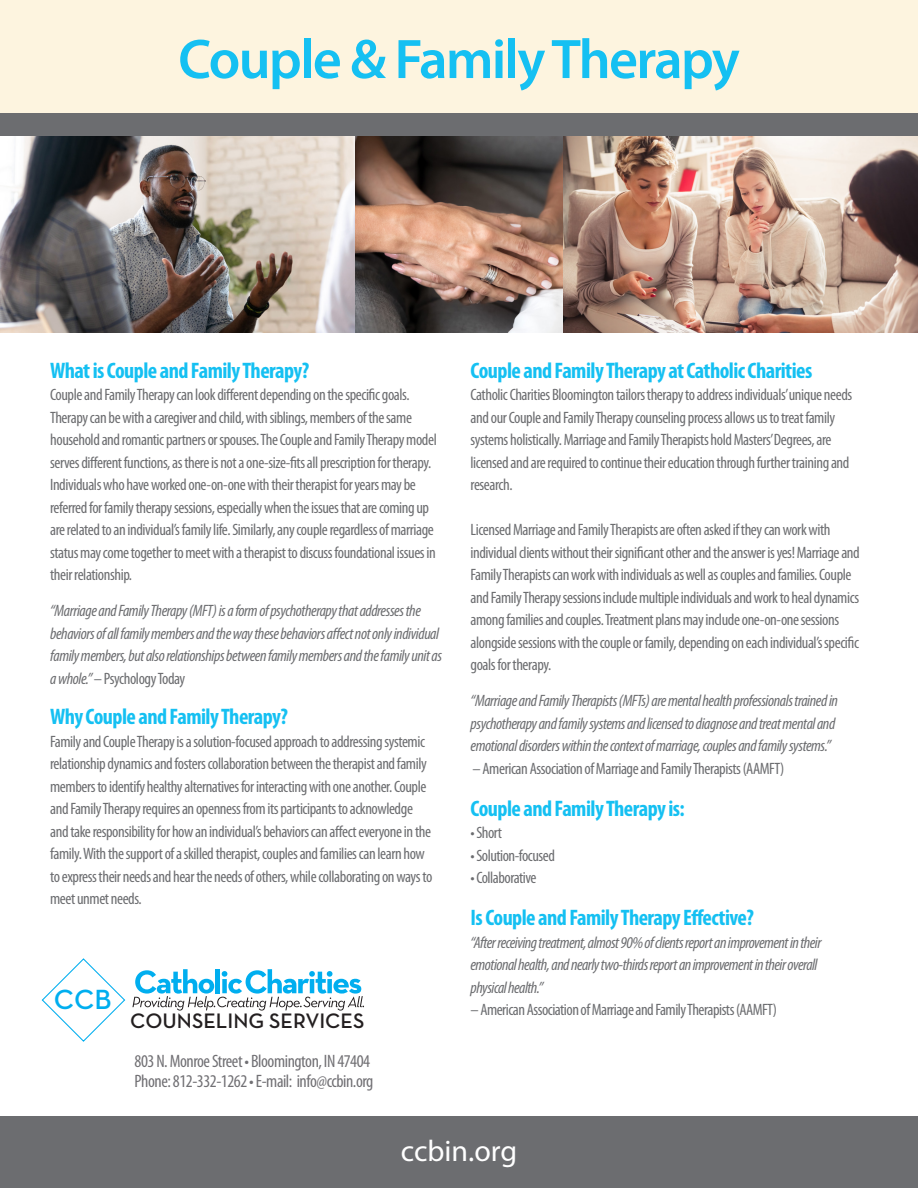
<style>
.page{position:relative;width:918px;height:1188px;background:#fff}
.page>*{position:absolute;margin:0;border:0;box-sizing:border-box;transform-origin:0 0}
.t1{font:600 56.1px "Myriad Pro";letter-spacing:-.03em;color:#15c0f2}
.t2{font:30px "Myriad Pro";color:#fff}
.t3{font:600 28.2px "Neutraface Text";color:#00aeef}
.t4{font:700 condensed 22.5px "Myriad Pro";letter-spacing:-.025em;color:#15c0f2}
.t5{font:600 21.3px "Neutraface Text";color:#231f20}
.t6{font:condensed 18px "Myriad Pro";letter-spacing:-.025em;color:#717074}
.t7{font:condensed 16.5px/22.5px "Myriad Pro";letter-spacing:-.025em;color:#6c6d70}
.t8{font:italic condensed 16.5px/22.5px "Myriad Pro";letter-spacing:-.025em;color:#6c6d70}
.s1{font-style:normal}
</style>
<div class="page">
<div style="left:0;top:0;width:918px;height:277px;background:#fdf4df"></div>
<img style="left:354px;top:136px;width:210px;height:196px">
<img style="left:0;top:136px;width:354px;height:196px">
<img style="left:564px;top:136px;width:354px;height:196px">
<div style="left:0;top:1117px;width:918px;height:71px;background:#6c6d70"></div>
<div style="left:0;top:114px;width:918px;height:22px;background:#6c6d70"></div>
<svg style="left:132px;top:969px;width:232px;height:42px"></svg>
<svg style="left:41px;top:958px;width:85px;height:84px"></svg>
<p class="t1" style="left:178px;top:24px;width:563px">Couple &amp; Family Therapy</p>
<p class="t4" style="left:50px;top:356px;width:261px">What is Couple and Family Therapy?</p>
<p class="t7" style="left:50px;top:383px;width:388px">Couple and Family Therapy can look different depending on the specific goals.<br>Therapy can be with a caregiver and child, with siblings, members of the same household and romantic partners or spouses. The Couple and Family Therapy model serves different functions, as there is not a one-size-fits all prescription for therapy.<br>Individuals who have worked one-on-one with their therapist for years may be referred for family therapy sessions, especially when the issues that are coming up are related to an individual’s family life. Similarly, any couple regardless of marriage status may come together to meet with a therapist to discuss foundational issues in their relationship.</p>
<p class="t8" style="left:50px;top:599px;width:394px">“Marriage and Family Therapy (MFT) is a form of psychotherapy that addresses the behaviors of all family members and the way these behaviors affect not only individual family members, but also relationships between family members and the family unit as a whole.” <span class="s1">– Psychology Today</span></p>
<p class="t4" style="left:50px;top:703px;width:239px">Why Couple and Family Therapy?</p>
<p class="t7" style="left:50px;top:730px;width:384px">Family and Couple Therapy is a solution-focused approach to addressing systemic relationship dynamics and fosters collaboration between the therapist and family members to identify healthy alternatives for interacting with one another. Couple and Family Therapy requires an openness from its participants to acknowledge and take responsibility for how an individual’s behaviors can affect everyone in the family. With the support of a skilled therapist, couples and families can learn how to express their needs and hear the needs of others, while collaborating on ways to meet unmet needs.</p>
<p class="t3" style="left:54px;top:982px;width:59px">CCB</p>
<p class="t5" style="left:130px;top:1007px;width:236px">COUNSELING SERVICES</p>
<p class="t6" style="left:135px;top:1050px;width:237px">803 N. Monroe Street • Bloomington, IN 47404</p>
<p class="t6" style="left:135px;top:1070px;width:240px">Phone: 812-332-1262 • E-mail: info@ccbin.org</p>
<p class="t4" style="left:471px;top:356px;width:343px">Couple and Family Therapy at Catholic Charities</p>
<p class="t7" style="left:471px;top:383px;width:383px">Catholic Charities Bloomington tailors therapy to address individuals’unique needs and our Couple and Family Therapy counseling process allows us to treat family systems holistically. Marriage and Family Therapists hold Masters’Degrees, are licensed and are required to continue their education through further training and research.</p>
<p class="t7" style="left:471px;top:518px;width:391px">Licensed Marriage and Family Therapists are often asked if they can work with individual clients without their significant other and the answer is yes! Marriage and Family Therapists can work with individuals as well as couples and families. Couple and Family Therapy sessions include multiple individuals and work to heal dynamics among families and couples. Treatment plans may include one-on-one sessions alongside sessions with the couple or family, depending on each individual’s specific goals for therapy.</p>
<p class="t8" style="left:471px;top:689px;width:369px">“Marriage and Family Therapists (MFTs) are mental health professionals trained in psychotherapy and family systems and licensed to diagnose and treat mental and emotional disorders within the context of marriage, couples and family systems.”</p>
<p class="t7" style="left:473px;top:757px;width:313px">– American Association of Marriage and Family Therapists (AAMFT)</p>
<p class="t4" style="left:471px;top:794px;width:216px">Couple and Family Therapy is:</p>
<p class="t7" style="left:471px;top:821px;width:33px">• Short</p>
<p class="t7" style="left:471px;top:844px;width:86px">• Solution-focused</p>
<p class="t7" style="left:471px;top:866px;width:67px">• Collaborative</p>
<p class="t4" style="left:471px;top:904px;width:285px">Is Couple and Family Therapy Effective?</p>
<p class="t8" style="left:471px;top:931px;width:352px">“After receiving treatment, almost 90% of clients report an improvement in their emotional health, and nearly two-thirds report an improvement in their overall physical health.”</p>
<p class="t7" style="left:471px;top:998px;width:308px">– American Association of Marriage and Family Therapists (AAMFT)</p>
<p class="t2" style="left:401px;top:1132px;width:118px">ccbin.org</p>
</div>
